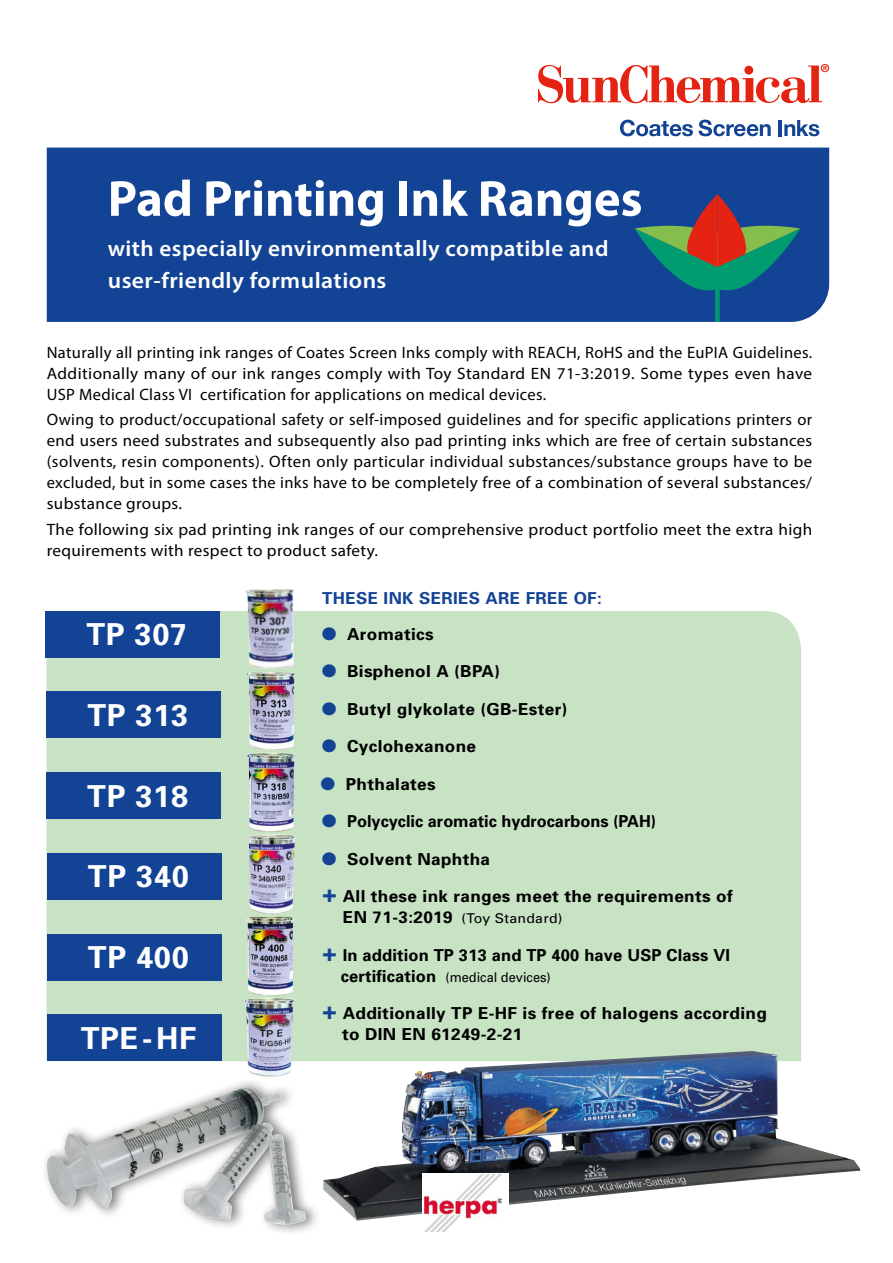
<style>
.page{position:relative;width:893px;height:1263px;background:#fff}
.page>*{position:absolute;margin:0;border:0;box-sizing:border-box;transform-origin:0 0}
.t1{font:700 51px "Myriad Pro";color:#fff}
.t2{font:700 30.3px "Univers";letter-spacing:.02em;color:#fff}
.t3{font:600 22.5px/31.5px "Myriad Pro";letter-spacing:.02em;color:#fff}
.t4{font:16.5px/21px "Myriad Pro";letter-spacing:.02em;color:#000;text-align:justify}
.t5{font:700 16.5px/21px "Univers";letter-spacing:.02em;color:#000;scale:1.04 1}
.t6{font:16.5px/21px "Myriad Pro";letter-spacing:.02em;color:#000;scale:1.04 1}
.t7{font:700 16.5px "Univers";letter-spacing:.02em;color:#000}
.t8{font:700 16.5px "Univers";color:#000}
.t9{font:700 16.5px "Univers";letter-spacing:.02em;color:#134395}
.t10{font:13.5px "Univers";color:#000;scale:.95 1}
.t11{font:13.5px "Univers";letter-spacing:.02em;color:#000;scale:1.04 1}
.s1{color:#134395}
.s2{font-size:25.5px;color:#134395}
.s3{font-weight:700;font-size:16.5px}
</style>
<div class="page">
<div style="left:47px;top:611px;width:754px;height:450px;background:#c8e2c4"></div>
<svg style="left:539px;top:65px;width:289px;height:38px"></svg>
<svg style="left:620px;top:120px;width:151px;height:16px"></svg>
<hr style="left:778px;top:120px;width:4px;height:16px;background:#134395">
<svg style="left:784px;top:120px;width:35px;height:16px"></svg>
<div style="left:47px;top:148px;width:782px;height:174px;background:#134395"></div>
<div style="left:45px;top:611px;width:175px;height:46px;background:#134395"></div>
<div style="left:46px;top:692px;width:175px;height:46px;background:#134395"></div>
<div style="left:46px;top:772px;width:175px;height:47px;background:#134395"></div>
<div style="left:47px;top:853px;width:175px;height:46px;background:#134395"></div>
<div style="left:47px;top:934px;width:175px;height:46px;background:#134395"></div>
<div style="left:47px;top:1015px;width:175px;height:46px;background:#134395"></div>
<svg style="left:634px;top:194px;width:166px;height:105px;background:#3a5c71"></svg>
<div style="left:715px;top:285px;width:5px;height:37px;background:#009c70"></div>
<img style="left:247px;top:753px;width:49px;height:79px">
<img style="left:247px;top:834px;width:49px;height:80px">
<img style="left:246px;top:916px;width:49px;height:80px">
<img style="left:244px;top:998px;width:51px;height:79px">
<img style="left:246px;top:589px;width:49px;height:80px">
<img style="left:247px;top:672px;width:49px;height:79px">
<img style="left:323px;top:1051px;width:537px;height:169px">
<div style="left:41px;top:1077px;width:281px;height:159px;background:#000;opacity:.55"></div>
<img style="left:47px;top:1087px;width:259px;height:138px">
<div style="left:422px;top:1173px;width:86px;height:59px;background:#fff"></div>
<img style="left:424px;top:1174px;width:77px;height:57px">
<h1 class="t1" style="left:108px;top:165px;width:536px">Pad Printing Ink Ranges</h1>
<h3 class="t3" style="left:108px;top:232px;width:502px">with especially environmentally compatible and user-friendly formulations</h3>
<p class="t4" style="left:47px;top:342px;width:767px">Naturally all printing ink ranges of Coates Screen Inks comply with REACH, RoHS and the EuPIA Guidelines.<br>Additionally many of our ink ranges comply with Toy Standard EN 71-3:2019. Some types even have USP Medical Class VI certification for applications on medical devices.</p>
<p class="t4" style="left:47px;top:409px;width:767px">Owing to product/occupational safety or self-imposed guidelines and for specific applications printers or end users need substrates and subsequently also pad printing inks which are free of certain substances (solvents, resin components). Often only particular individual substances/substance groups have to be excluded, but in some cases the inks have to be completely free of a combination of several substances/ substance groups.</p>
<p class="t6" style="left:47px;top:519px;width:737px">The following six pad printing ink ranges of our comprehensive product portfolio meet the extra high requirements with respect to product safety.</p>
<h2 class="t2" style="left:86px;top:615px;width:103px">TP 307</h2>
<h2 class="t2" style="left:87px;top:696px;width:103px">TP 313</h2>
<h2 class="t2" style="left:87px;top:776px;width:103px">TP 318</h2>
<h2 class="t2" style="left:88px;top:857px;width:103px">TP 340</h2>
<h2 class="t2" style="left:88px;top:938px;width:103px">TP 400</h2>
<h2 class="t2" style="left:81px;top:1019px;width:117px">TPE-HF</h2>
<p class="t9" style="left:322px;top:588px;width:281px">THESE INK SERIES ARE FREE OF:</p>
<p class="t5" style="left:322px;top:623px;width:109px"><span class="s1">●</span> Aromatics</p>
<p class="t5" style="left:322px;top:660px;width:173px"><span class="s1">●</span> Bisphenol A (BPA)</p>
<p class="t5" style="left:322px;top:698px;width:238px"><span class="s1">●</span> Butyl glykolate (GB-Ester)</p>
<p class="t5" style="left:322px;top:735px;width:150px"><span class="s1">●</span> Cyclohexanone</p>
<p class="t5" style="left:320px;top:773px;width:112px"><span class="s1">●</span> Phthalates</p>
<p class="t8" style="left:322px;top:811px;width:336px"><span class="s1">●</span> Polycyclic aromatic hydrocarbons (PAH)</p>
<p class="t5" style="left:322px;top:848px;width:164px"><span class="s1">●</span> Solvent Naphtha</p>
<p class="t5" style="left:322px;top:885px;width:397px"><span class="s2">+</span> All these ink ranges meet the requirements of</p>
<p class="t11" style="left:343px;top:910px;width:213px"><span class="s3">EN 71-3:2019</span> (Toy Standard)</p>
<p class="t7" style="left:322px;top:944px;width:410px"><span class="s2">+</span> In addition TP 313 and TP 400 have USP Class VI</p>
<p class="t10" style="left:341px;top:968px;width:223px"><span class="s3">certification</span> (medical devices)</p>
<p class="t5" style="left:342px;top:1002px;width:410px;text-indent:-20px"><span class="s2">+</span> Additionally TP E-HF is free of halogens according to DIN EN 61249-2-21</p>
</div>
